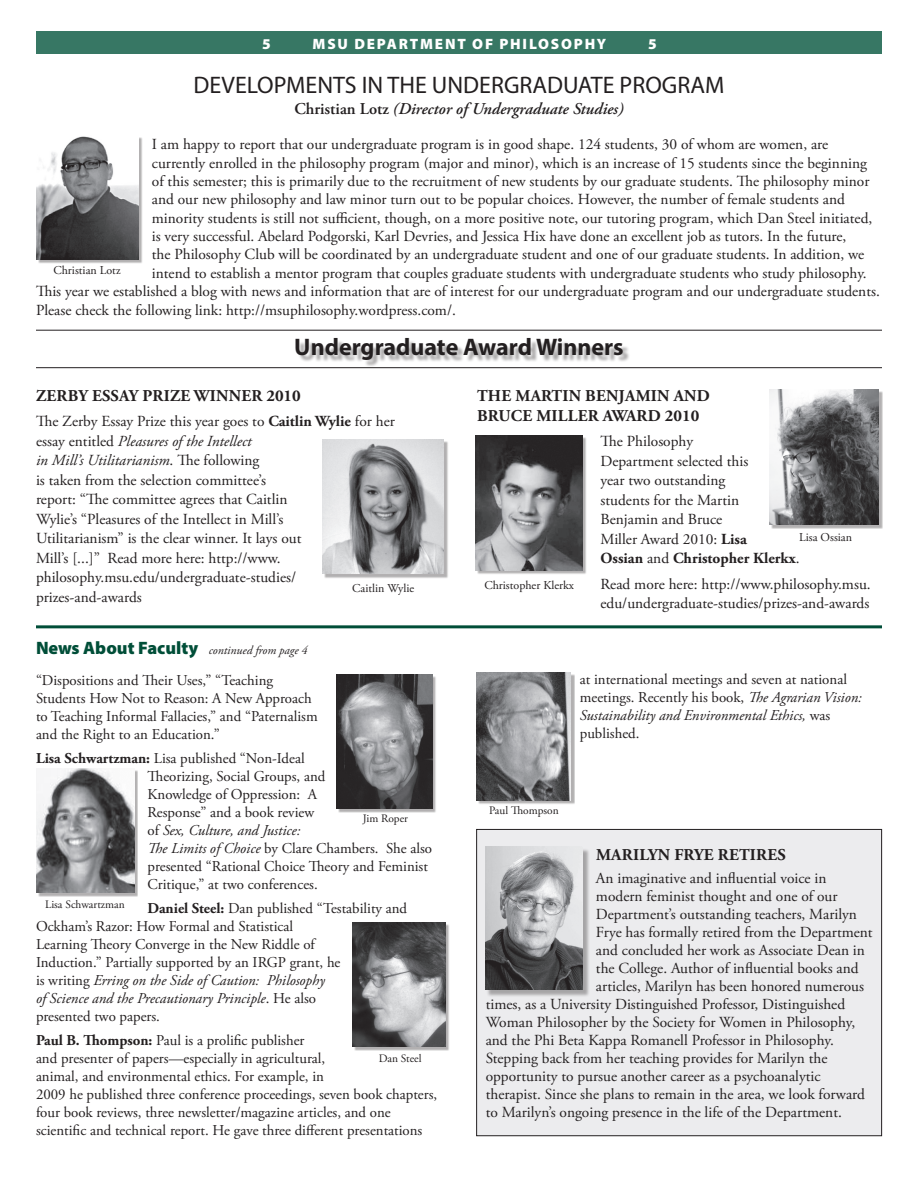
<style>
.page{position:relative;width:918px;height:1188px;background:#fff}
.page>*{position:absolute;margin:0;border:0;box-sizing:border-box;transform-origin:0 0}
.t1{font:24px "Myriad Pro";color:#231f20}
.Heading_1{font:700 24px "Myriad Pro";color:#231f20}
.t2{font:700 16.5px/19.5px "Adobe Garamond Pro";letter-spacing:.015em;color:#231f20}
.t3{font:italic 600 16.5px "Adobe Garamond Pro";color:#231f20}
.t4{font:15.3px/19.5px "Adobe Garamond Pro";color:#231f20}
.t5{font:15px/18px "Adobe Garamond Pro";color:#231f20}
.t6{font:900 15px "Myriad Pro";letter-spacing:.12em;color:#fff}
.t7{font:12px "Adobe Garamond Pro";color:#231f20}
.t8{font:italic 12px "Adobe Garamond Pro";color:#231f20}
.t9{font:11.4px "Adobe Garamond Pro";color:#231f20}
.s1{font-style:normal}
.s2{font-weight:700}
.s3{font-style:italic}
.s4{font-family:"Myriad Pro";font-weight:900;font-style:normal;font-size:18px;color:#004e38}
</style>
<div class="page">
<div style="left:36px;top:32px;width:846px;height:22px;background:#377764"></div>
<div style="left:477px;top:829px;width:405px;height:307px;background:#ececee"></div>
<div style="left:476px;top:829px;width:406px;height:307px;border:1px solid #231f20"></div>
<div style="left:298px;top:340px;width:332px;height:27px;background:#231f20;opacity:.4"></div>
<div style="left:38px;top:137px;width:105px;height:127px;background:#231f20;opacity:.35"></div>
<img style="left:36px;top:136px;width:102px;height:124px">
<hr style="left:36px;top:330px;width:846px;height:1px;background:#231f20">
<hr style="left:36px;top:367px;width:846px;height:1px;background:#231f20">
<div style="left:354px;top:924px;width:95px;height:127px;background:#231f20;opacity:.35"></div>
<img style="left:352px;top:922px;width:93px;height:124px">
<div style="left:38px;top:770px;width:100px;height:127px;background:#231f20;opacity:.35"></div>
<img style="left:36px;top:768px;width:98px;height:125px">
<div style="left:478px;top:674px;width:97px;height:131px;background:#231f20;opacity:.35"></div>
<img style="left:476px;top:673px;width:95px;height:127px">
<div style="left:324px;top:441px;width:124px;height:137px;background:#b3b1b2"></div>
<img style="left:322px;top:439px;width:122px;height:135px">
<div style="left:772px;top:391px;width:111px;height:138px;background:#b3b1b2"></div>
<img style="left:770px;top:390px;width:109px;height:135px">
<div style="left:478px;top:437px;width:109px;height:138px;background:#231f20;opacity:.35"></div>
<img style="left:476px;top:435px;width:107px;height:135px">
<hr style="left:36px;top:625px;width:846px;height:3px;background:#004e38">
<div style="left:338px;top:676px;width:99px;height:136px;background:#231f20;opacity:.35"></div>
<img style="left:336px;top:674px;width:96px;height:134px">
<div style="left:486px;top:848px;width:104px;height:149px;background:#231f20;opacity:.35"></div>
<img style="left:485px;top:847px;width:97px;height:143px">
<p class="t6" style="left:262px;top:34px;width:10px">5</p>
<p class="t6" style="left:313px;top:34px;width:295px">MSU DEPARTMENT OF PHILOSOPHY</p>
<p class="t6" style="left:648px;top:34px;width:10px">5</p>
<p class="t1" style="left:194px;top:70px;width:532px">DEVELOPMENTS IN THE UNDERGRADUATE PROGRAM</p>
<p class="t3" style="left:294px;top:99px;width:331px"><span class="s1">Christian Lotz</span> (Director of Undergraduate Studies)</p>
<p class="t4" style="left:152px;top:135px;width:678px">I am happy to report that our undergraduate program is in good shape. 124 students, 30 of whom are women, are</p>
<p class="t4" style="left:152px;top:153px;width:717px">currently enrolled in the philosophy program (major and minor), which is an increase of 15 students since the beginning</p>
<p class="t4" style="left:152px;top:172px;width:719px">of this semester; this is primarily due to the recruitment of new students by our graduate students. The philosophy minor</p>
<p class="t4" style="left:152px;top:190px;width:695px">and our new philosophy and law minor turn out to be popular choices. However, the number of female students and</p>
<p class="t4" style="left:152px;top:209px;width:722px">minority students is still not sufficient, though, on a more positive note, our tutoring program, which Dan Steel initiated,</p>
<p class="t4" style="left:152px;top:227px;width:696px">is very successful. Abelard Podgorski, Karl Devries, and Jessica Hix have done an excellent job as tutors. In the future,</p>
<p class="t4" style="left:152px;top:245px;width:714px">the Philosophy Club will be coordinated by an undergraduate student and one of our graduate students. In addition, we</p>
<p class="t4" style="left:152px;top:264px;width:714px">intend to establish a mentor program that couples graduate students with undergraduate students who study philosophy.</p>
<p class="t4" style="left:36px;top:282px;width:843px">This year we established a blog with news and information that are of interest for our undergraduate program and our undergraduate students.</p>
<p class="t4" style="left:36px;top:300px;width:419px">Please check the following link: http://msuphilosophy.wordpress.com/.</p>
<p class="Heading_1" style="left:294px;top:331px;width:331px">Undergraduate Award Winners</p>
<p class="t7" style="left:53px;top:263px;width:69px">Christian Lotz</p>
<p class="t2" style="left:36px;top:386px;width:266px">ZERBY ESSAY PRIZE WINNER 2010</p>
<p class="t4" style="left:36px;top:412px;width:360px">The Zerby Essay Prize this year goes to <span class="s2">Caitlin Wylie</span> for her essay entitled <span class="s3">Pleasures of the Intellect<br>in Mill’s Utilitarianism</span>. The following<br>is taken from the selection committee’s<br>report: “The committee agrees that Caitlin<br>Wylie’s “Pleasures of the Intellect in Mill’s<br>Utilitarianism” is the clear winner. It lays out<br>Mill’s [... ]” Read more here: http://www. philosophy.msu.edu/undergraduate-studies/ prizes-and-awards</p>
<p class="t2" style="left:477px;top:387px;width:234px">THE MARTIN BENJAMIN AND<br>BRUCE MILLER AWARD 2010</p>
<p class="t4" style="left:601px;top:432px;width:198px">The Philosophy<br>Department selected this<br>year two outstanding<br>students for the Martin<br>Benjamin and Bruce<br>Miller Award 2010: <span class="s2">Lisa<br>Ossian</span> and <span class="s2">Christopher Klerkx</span>.</p>
<p class="t4" style="left:601px;top:575px;width:270px">Read more here: http://www.philosophy.msu. edu/undergraduate-studies/prizes-and-awards</p>
<p class="t7" style="left:799px;top:530px;width:54px">Lisa Ossian</p>
<p class="t7" style="left:352px;top:581px;width:63px">Caitlin Wylie</p>
<p class="t7" style="left:484px;top:578px;width:91px">Christopher Klerkx</p>
<p class="t8" style="left:36px;top:643px;width:273px"><span class="s4">News About Faculty</span> continued from page 4</p>
<p class="t5" style="left:36px;top:671px;width:283px">“Dispositions and Their Uses,” “Teaching Students How Not to Reason: A New Approach to Teaching Informal Fallacies,” and “Paternalism and the Right to an Education.”</p>
<p class="t5" style="left:148px;top:749px;width:286px;text-indent:-112px"><span class="s2">Lisa Schwartzman:</span> Lisa published “Non-Ideal<br>Theorizing, Social Groups, and<br>Knowledge of Oppression: A<br>Response” and a book review<br>of <span class="s3">Sex, Culture, and Justice:<br>The Limits of Choice</span> by Clare Chambers. She also presented “Rational Choice Theory and Feminist Critique,” at two conferences.</p>
<p class="t5" style="left:36px;top:899px;width:373px;text-indent:111px"><span class="s2">Daniel Steel:</span> Dan published “Testability and Ockham’s Razor: How Formal and Statistical<br>Learning Theory Converge in the New Riddle of<br>Induction.” Partially supported by an IRGP grant, he<br>is writing <span class="s3">Erring on the Side of Caution: Philosophy<br>of Science and the Precautionary Principle</span>. He also<br>presented two papers.</p>
<p class="t5" style="left:36px;top:1031px;width:403px"><span class="s2">Paul B. Thompson:</span> Paul is a prolific publisher<br>and presenter of papers—especially in agricultural,<br>animal, and environmental ethics. For example, in<br>2009 he published three conference proceedings, seven book chapters, four book reviews, three newsletter/magazine articles, and one scientific and technical report. He gave three different presentations</p>
<p class="t9" style="left:363px;top:811px;width:47px">Jim Roper</p>
<p class="t9" style="left:45px;top:898px;width:81px">Lisa Schwartzman</p>
<p class="t9" style="left:379px;top:1052px;width:44px">Dan Steel</p>
<p class="t5" style="left:580px;top:671px;width:284px">at international meetings and seven at national meetings. Recently his book, <span class="s3">The Agrarian Vision:<br>Sustainability and Environmental Ethics,</span> was published.</p>
<p class="t9" style="left:489px;top:803px;width:71px">Paul Thompson</p>
<p class="t2" style="left:596px;top:845px;width:191px">MARILYN FRYE RETIRES</p>
<p class="t4" style="left:596px;top:869px;width:232px">An imaginative and influential voice in</p>
<p class="t4" style="left:596px;top:887px;width:243px">modern feminist thought and one of our</p>
<p class="t4" style="left:596px;top:905px;width:263px">Department’s outstanding teachers, Marilyn</p>
<p class="t4" style="left:596px;top:923px;width:278px">Frye has formally retired from the Department</p>
<p class="t4" style="left:596px;top:941px;width:271px">and concluded her work as Associate Dean in</p>
<p class="t4" style="left:596px;top:959px;width:264px">the College. Author of influential books and</p>
<p class="t4" style="left:596px;top:977px;width:270px">articles, Marilyn has been honored numerous</p>
<p class="t4" style="left:486px;top:995px;width:361px">times, as a University Distinguished Professor, Distinguished</p>
<p class="t4" style="left:486px;top:1013px;width:371px">Woman Philosopher by the Society for Women in Philosophy,</p>
<p class="t4" style="left:486px;top:1031px;width:348px">and the Phi Beta Kappa Romanell Professor in Philosophy.</p>
<p class="t4" style="left:486px;top:1049px;width:343px">Stepping back from her teaching provides for Marilyn the</p>
<p class="t4" style="left:486px;top:1067px;width:336px">opportunity to pursue another career as a psychoanalytic</p>
<p class="t4" style="left:486px;top:1085px;width:381px">therapist. Since she plans to remain in the area, we look forward</p>
<p class="t4" style="left:486px;top:1103px;width:356px">to Marilyn’s ongoing presence in the life of the Department.</p>
</div>
